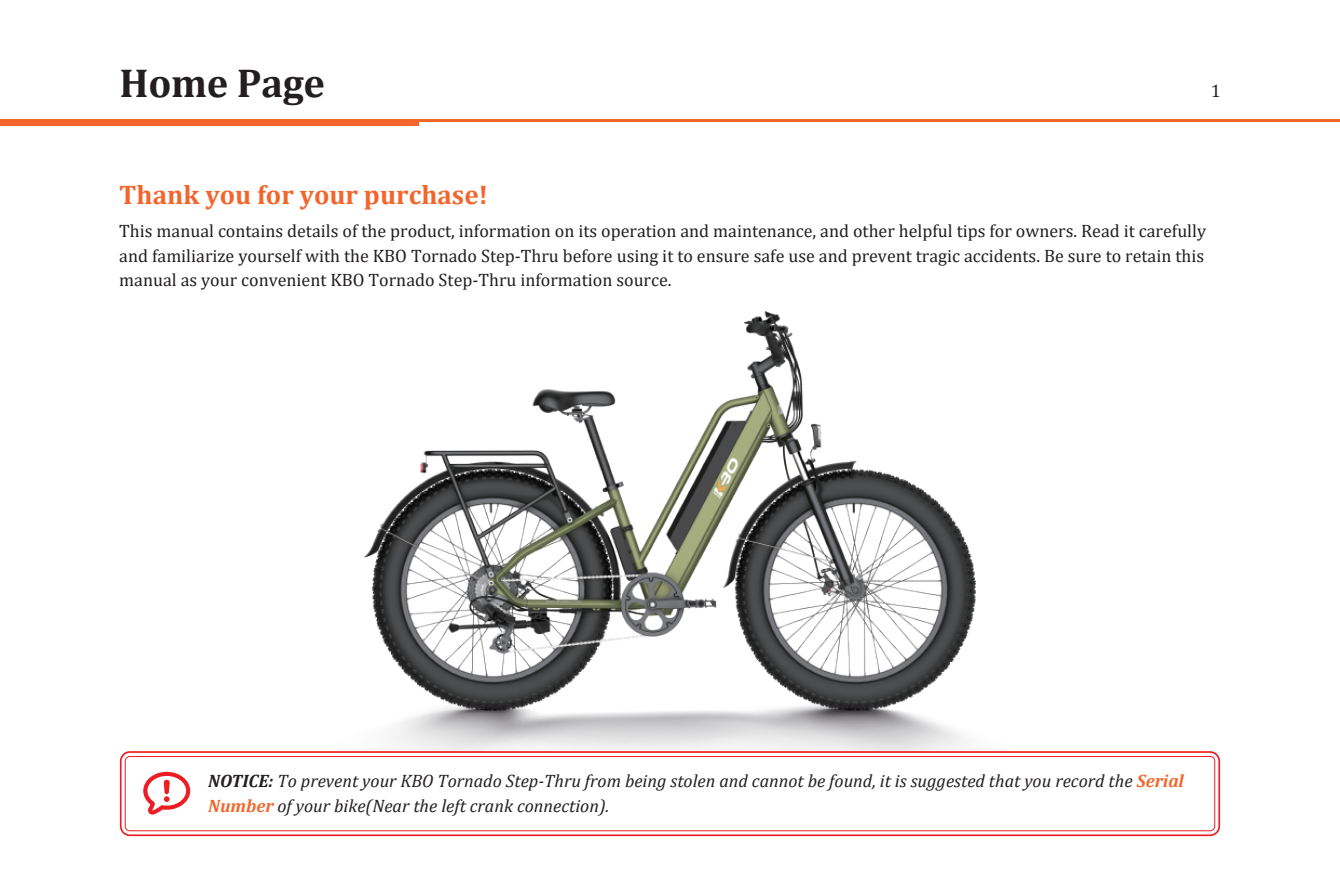
<style>
.page{position:relative;width:1340px;height:893px;background:#fff}
.page>*{position:absolute;margin:0;border:0;box-sizing:border-box;transform-origin:0 0}
.t1{font:700 40.5px "Cambria";letter-spacing:-.005em;color:#231f20}
.t2{font:700 27px "Cambria";color:#f2662c}
.t3{font:18px/24.8px "Cambria";color:#231f20;text-align:justify}
.t4{font:italic 18px/24.8px "Cambria";color:#231f20}
.s1{font-weight:700}
.s2{font-weight:700;color:#f2662c}
</style>
<div class="page">
<img style="left:364px;top:312px;width:611px;height:387px">
<hr style="left:0;top:119px;width:1339px;height:3px;background:#f2662c">
<div style="left:0;top:119px;width:418px;height:7px;background:#f2662c"></div>
<img style="left:393px;top:699px;width:576px;height:52px">
<svg style="left:121px;top:752px;width:1098px;height:83px"></svg>
<div style="left:120px;top:751px;width:1100px;height:85px;border:2px solid #ee1d23;border-radius:9px"></div>
<div style="left:125px;top:756px;width:1089px;height:75px;background:#fff;border-radius:4px"></div>
<div style="left:125px;top:756px;width:1089px;height:75px;border:1px solid #ee1d23;border-radius:4px"></div>
<svg style="left:143px;top:772px;width:47px;height:43px"></svg>
<h1 class="t1" style="left:119px;top:55px;width:207px">Home Page</h1>
<p class="t3" style="left:1210px;top:79px;width:11px">1</p>
<h2 class="t2" style="left:119px;top:175px;width:370px">Thank you for your purchase!</h2>
<p class="t3" style="left:119px;top:218px;width:1088px">This manual contains details of the product, information on its operation and maintenance, and other helpful tips for owners. Read it carefully and familiarize yourself with the KBO Tornado Step-Thru before using it to ensure safe use and prevent tragic accidents. Be sure to retain this manual as your convenient KBO Tornado Step-Thru information source.</p>
<p class="t4" style="left:208px;top:767px;width:977px"><span class="s1">NOTICE:</span> To prevent your KBO Tornado Step-Thru from being stolen and cannot be found, it is suggested that you record the <span class="s2">Serial<br>Number</span> of your bike(Near the left crank connection).</p>
</div>
